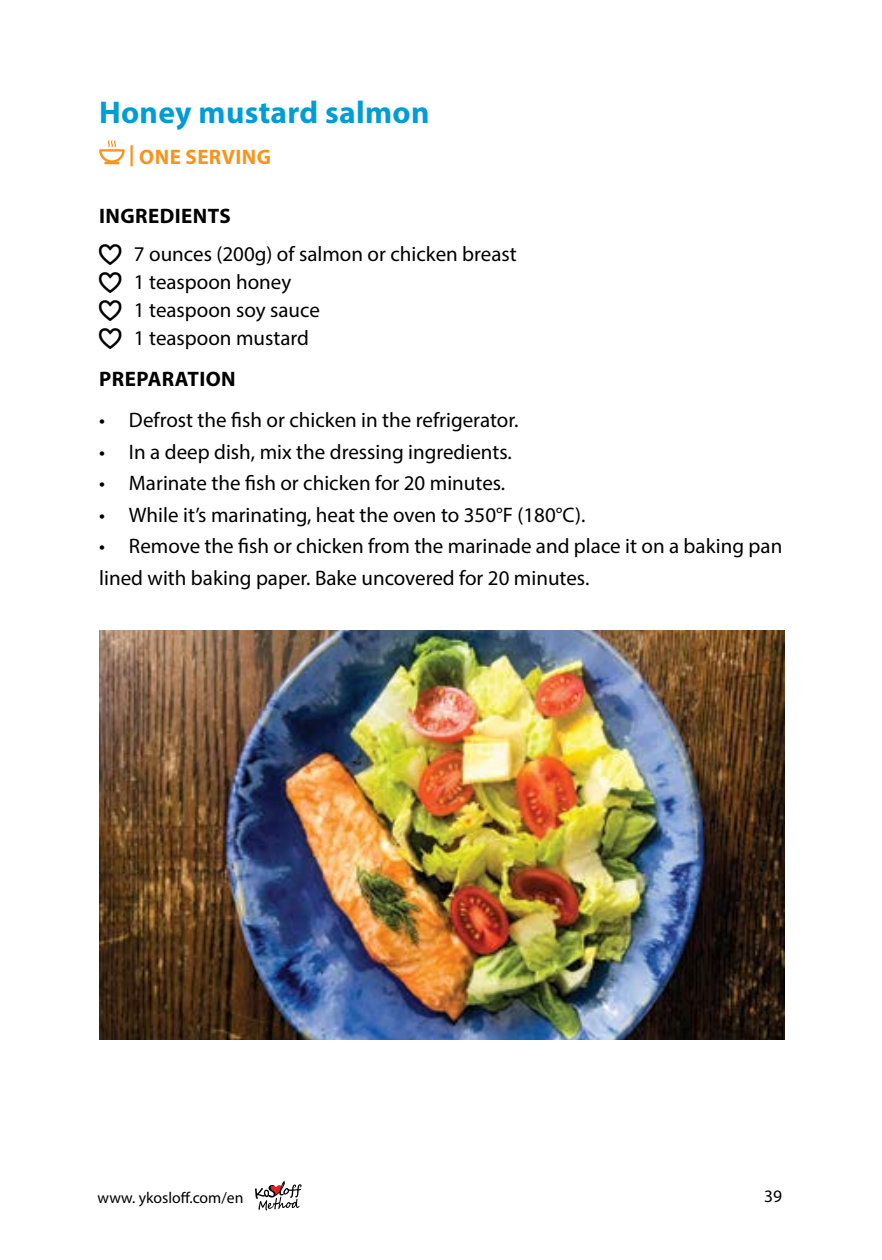
<style>
.page{position:relative;width:882px;height:1260px;background:#fff}
.page>*{position:absolute;margin:0;border:0;box-sizing:border-box;transform-origin:0 0}
.t1{font:700 31.5px "Myriad Pro";letter-spacing:.01em;color:#009cd7}
.t2{font:21px/28px "Myriad Pro";color:#000}
.t3{font:700 21px "Myriad Pro";letter-spacing:.02em;color:#000}
.t4{font:700 21px "Myriad Pro";letter-spacing:.02em;color:#f7941e}
.t5{font:17.5px "Myriad Pro";color:#000}
.t6{font:15.75px "Myriad Pro";color:#000}
</style>
<div class="page">
<svg style="left:255px;top:1181px;width:47px;height:29px"></svg>
<svg style="left:99px;top:140px;width:26px;height:24px"></svg>
<img style="left:99px;top:630px;width:685px;height:409px">
<h1 class="t1" style="left:99px;top:92px;width:332px">Honey mustard salmon</h1>
<p class="t4" style="left:129px;top:143px;width:144px">| ONE SERVING</p>
<p class="t3" style="left:99px;top:202px;width:133px">INGREDIENTS</p>
<p class="t2" style="left:134px;top:239px;width:384px">7 ounces (200g) of salmon or chicken breast<br>1 teaspoon honey<br>1 teaspoon soy sauce<br>1 teaspoon mustard</p>
<p class="t3" style="left:99px;top:365px;width:138px">PREPARATION</p>
<p class="t2" style="left:99px;top:406px;width:421px">• Defrost the fish or chicken in the refrigerator.</p>
<p class="t2" style="left:99px;top:437px;width:414px">• In a deep dish, mix the dressing ingredients.</p>
<p class="t2" style="left:99px;top:469px;width:408px">• Marinate the fish or chicken for 20 minutes.</p>
<p class="t2" style="left:99px;top:500px;width:488px">• While it’s marinating, heat the oven to 350°F (180°C).</p>
<p class="t2" style="left:99px;top:530px;width:685px;line-height:31.5px">• Remove the fish or chicken from the marinade and place it on a baking pan lined with baking paper. Bake uncovered for 20 minutes.</p>
<p class="t6" style="left:98px;top:1188px;width:147px">www. ykosloff.com/en</p>
<p class="t5" style="left:764px;top:1186px;width:19px">39</p>
</div>
